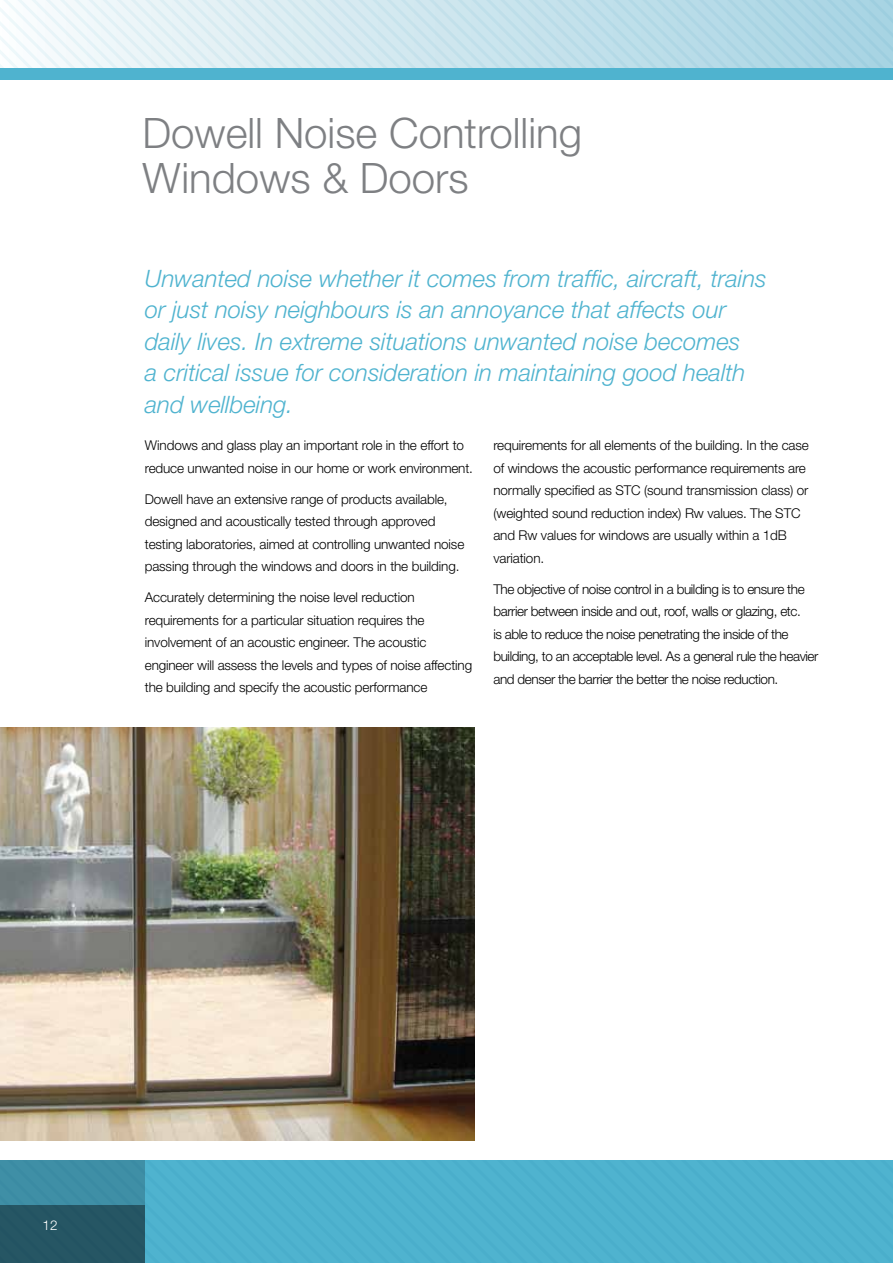
<style>
.page{position:relative;width:893px;height:1263px;background:#fff}
.page>*{position:absolute;margin:0;border:0;box-sizing:border-box;transform-origin:0 0}
.t1{font:300 42px/45px "Helvetica Neue LT Std";color:#7e8083}
.t2{font:italic 300 24px/31.5px "Helvetica Neue LT Std";color:#4fb3cf}
.t3{font:300 13.5px/22.5px "Helvetica Neue LT Std";letter-spacing:-.01em;color:#000}
.t4{font:300 13.5px/22.5px "Helvetica Neue LT Std";letter-spacing:-.03em;color:#000}
.t5{font:300 13.5px "Helvetica Neue LT Std";color:#fff}
</style>
<div class="page">
<svg style="left:0;top:0;width:893px;height:69px;background:#c9e4ed"></svg>
<div style="left:0;top:69px;width:893px;height:11px;background:#4fb3cf"></div>
<div style="left:145px;top:1160px;width:748px;height:103px;background:#4fb3cf"></div>
<div style="left:0;top:1160px;width:145px;height:103px;background:#3f8fa6"></div>
<div style="left:0;top:1205px;width:145px;height:58px;background:#265664"></div>
<img style="left:0;top:727px;width:474px;height:413px">
<h1 class="t1" style="left:142px;top:109px;width:441px">Dowell Noise Controlling<br>Windows &amp; Doors</h1>
<p class="t2" style="left:145px;top:262px;width:623px">Unwanted noise whether it comes from traffic, aircraft, trains or just noisy neighbours is an annoyance that affects our daily lives. In extreme situations unwanted noise becomes<br>a critical issue for consideration in maintaining good health and wellbeing.</p>
<p class="t3" style="left:145px;top:434px;width:330px">Windows and glass play an important role in the effort to reduce unwanted noise in our home or work environment.</p>
<p class="t3" style="left:145px;top:487px;width:321px">Dowell have an extensive range of products available, designed and acoustically tested through approved testing laboratories, aimed at controlling unwanted noise passing through the windows and doors in the building.</p>
<p class="t3" style="left:145px;top:586px;width:329px">Accurately determining the noise level reduction requirements for a particular situation requires the involvement of an acoustic engineer. The acoustic engineer will assess the levels and types of noise affecting the building and specify the acoustic performance</p>
<p class="t3" style="left:493px;top:434px;width:317px">requirements for all elements of the building. In the case of windows the acoustic performance requirements are normally specified as STC (sound transmission class) or (weighted sound reduction index) Rw values. The STC and Rw values for windows are usually within a 1dB variation.</p>
<p class="t4" style="left:493px;top:577px;width:327px">The objective of noise control in a building is to ensure the barrier between inside and out, roof, walls or glazing, etc.<br>is able to reduce the noise penetrating the inside of the building, to an acceptable level. As a general rule the heavier and denser the barrier the better the noise reduction.</p>
<p class="t5" style="left:43px;top:1217px;width:17px">12</p>
</div>
